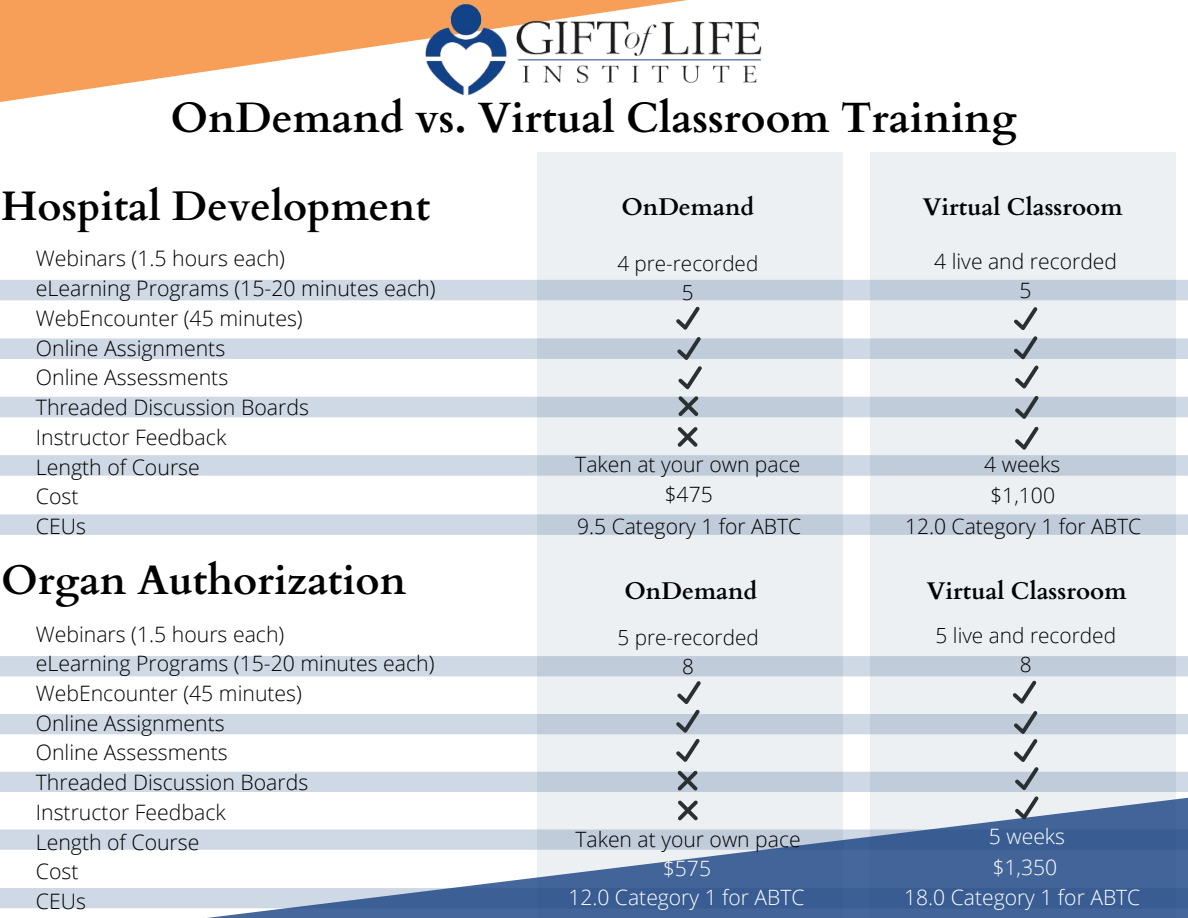
<style>
.page{position:relative;width:1188px;height:918px;background:#fff}
.page>*{position:absolute;margin:0;border:0;box-sizing:border-box;transform-origin:0 0}
.t1{font:700 42.45px "Cardo";color:#000}
.t2{font:700 41.4px "Cardo";color:#000}
.t3{font:700 41.25px "Cardo";color:#000}
.t4{font:700 24.15px "Cardo";color:#000}
.t5{font:300 21.3px/29.7px "Open Sans";color:#000}
.t6{font:300 21.15px/29.1px "Open Sans";color:#000;text-align:center}
.t7{font:300 21.15px "Open Sans";color:#fff}
.t8{font:300 20.85px/29.1px "Open Sans";color:#000;text-align:center}
.t9{font:300 20.7px/28.3px "Open Sans";color:#000;text-align:center}
</style>
<div class="page">
<div style="left:870px;top:152px;width:305px;height:766px;background:#edf0f3"></div>
<div style="left:537px;top:152px;width:305px;height:766px;background:#edf0f3"></div>
<svg style="left:193px;top:820px;width:995px;height:98px;fill:#46679b"></svg>
<svg style="left:0;top:0;width:422px;height:102px;fill:#f79f58"></svg>
<svg style="left:0;top:280px;width:1188px;height:20px;background:#c7d1df"></svg>
<svg style="left:0;top:514px;width:1188px;height:21px;background:#c8d2e0"></svg>
<svg style="left:0;top:888px;width:1188px;height:20px;background:#6883ac"></svg>
<svg style="left:0;top:829px;width:1188px;height:21px;background:#a2b2cb"></svg>
<svg style="left:1014px;top:307px;width:23px;height:23px"></svg>
<svg style="left:0;top:396px;width:1188px;height:23px;background:#cad3e0"></svg>
<svg style="left:676px;top:307px;width:24px;height:23px"></svg>
<svg style="left:0;top:710px;width:1188px;height:110px"></svg>
<svg style="left:0;top:336px;width:1188px;height:53px"></svg>
<svg style="left:0;top:427px;width:1188px;height:49px"></svg>
<svg style="left:0;top:656px;width:1188px;height:48px"></svg>
<img style="left:422px;top:0;width:340px;height:95px">
<h1 class="t1" style="left:170px;top:90px;width:848px">OnDemand vs. Virtual Classroom Training</h1>
<h3 class="t3" style="left:1px;top:179px;width:431px">Hospital Development</h3>
<p class="t5" style="left:36px;top:243px;width:401px">Webinars (1.5 hours each)<br>eLearning Programs (15-20 minutes each)<br>WebEncounter (45 minutes)<br>Online Assignments<br>Online Assessments<br>Threaded Discussion Boards<br>Instructor Feedback<br>Length of Course<br>Cost<br>CEUs</p>
<h2 class="t2" style="left:1px;top:553px;width:407px">Organ Authorization</h2>
<p class="t5" style="left:36px;top:619px;width:400px">Webinars (1.5 hours each)<br>eLearning Programs (15-20 minutes each)<br>WebEncounter (45 minutes)<br>Online Assignments<br>Online Assessments<br>Threaded Discussion Boards<br>Instructor Feedback<br>Length of Course<br>Cost<br>CEUs</p>
<p class="t4" style="left:621px;top:191px;width:134px">OnDemand</p>
<p class="t4" style="left:923px;top:191px;width:201px">Virtual Classroom</p>
<p class="t9" style="left:617px;top:249px;width:142px">4 pre-recorded<br>5</p>
<p class="t6" style="left:934px;top:246px;width:184px">4 live and recorded<br>5</p>
<p class="t6" style="left:575px;top:450px;width:227px">Taken at your own pace</p>
<p class="t6" style="left:577px;top:511px;width:226px">9.5 Category 1 for ABTC</p>
<p class="t6" style="left:905px;top:511px;width:238px">12.0 Category 1 for ABTC</p>
<p class="t6" style="left:984px;top:450px;width:78px">4 weeks</p>
<p class="t6" style="left:665px;top:479px;width:50px">$475</p>
<p class="t6" style="left:990px;top:480px;width:66px">$1,100</p>
<p class="t4" style="left:624px;top:575px;width:134px">OnDemand</p>
<p class="t4" style="left:927px;top:575px;width:201px">Virtual Classroom</p>
<p class="t9" style="left:617px;top:622px;width:143px;line-height:29px">5 pre-recorded<br>8</p>
<p class="t8" style="left:936px;top:621px;width:182px">5 live and recorded<br>8</p>
<p class="t7" style="left:989px;top:822px;width:78px">5 weeks</p>
<p class="t6" style="left:576px;top:825px;width:227px">Taken at your own pace</p>
<p class="t7" style="left:568px;top:882px;width:238px">12.0 Category 1 for ABTC</p>
<p class="t7" style="left:663px;top:854px;width:50px">$575</p>
<p class="t7" style="left:992px;top:852px;width:66px">$1,350</p>
<p class="t7" style="left:904px;top:882px;width:238px">18.0 Category 1 for ABTC</p>
</div>
